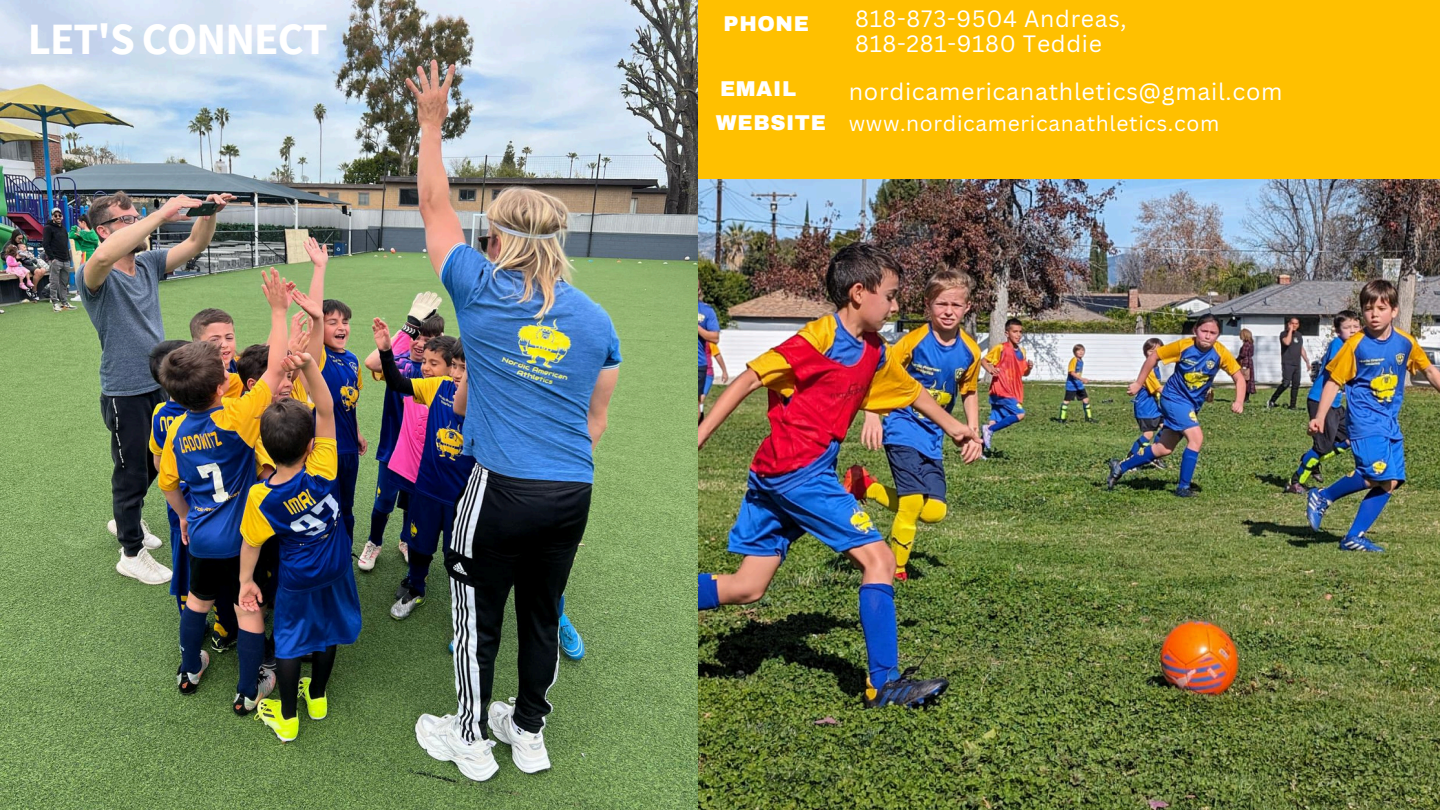
<style>
.page{position:relative;width:1440px;height:810px;background:#fff}
.page>*{position:absolute;margin:0;border:0;box-sizing:border-box;transform-origin:0 0}
.t1{font:700 44.7px "Source Sans Pro";letter-spacing:-.02em;color:#fff}
.t2{font:23.3px "Canva Sans";letter-spacing:.03em;color:#fff}
.t3{font:23px "Canva Sans";letter-spacing:.03em;color:#fff}
.t4{font:21px "Canva Sans";letter-spacing:.03em;color:#fff}
.t5{font:900 21px "Archivo";letter-spacing:.03em;color:#fff}
</style>
<div class="page">
<img style="left:698px;top:179px;width:742px;height:631px">
<div style="left:698px;top:0;width:742px;height:179px;background:#ffc000"></div>
<img style="left:0;top:0;width:697px;height:810px">
<h1 class="t1" style="left:28px;top:10px;width:301px">LET'S CONNECT</h1>
<p class="t5" style="left:724px;top:13px;width:87px">PHONE</p>
<p class="t3" style="left:855px;top:2px;width:273px">818-873-9504 Andreas,</p>
<p class="t3" style="left:855px;top:27px;width:248px">818-281-9180 Teddie</p>
<p class="t5" style="left:720px;top:78px;width:78px">EMAIL</p>
<p class="t2" style="left:849px;top:75px;width:435px">nordicamericanathletics@gmail.com</p>
<p class="t5" style="left:716px;top:112px;width:111px">WEBSITE</p>
<p class="t4" style="left:849px;top:109px;width:372px">www.nordicamericanathletics.com</p>
</div>
